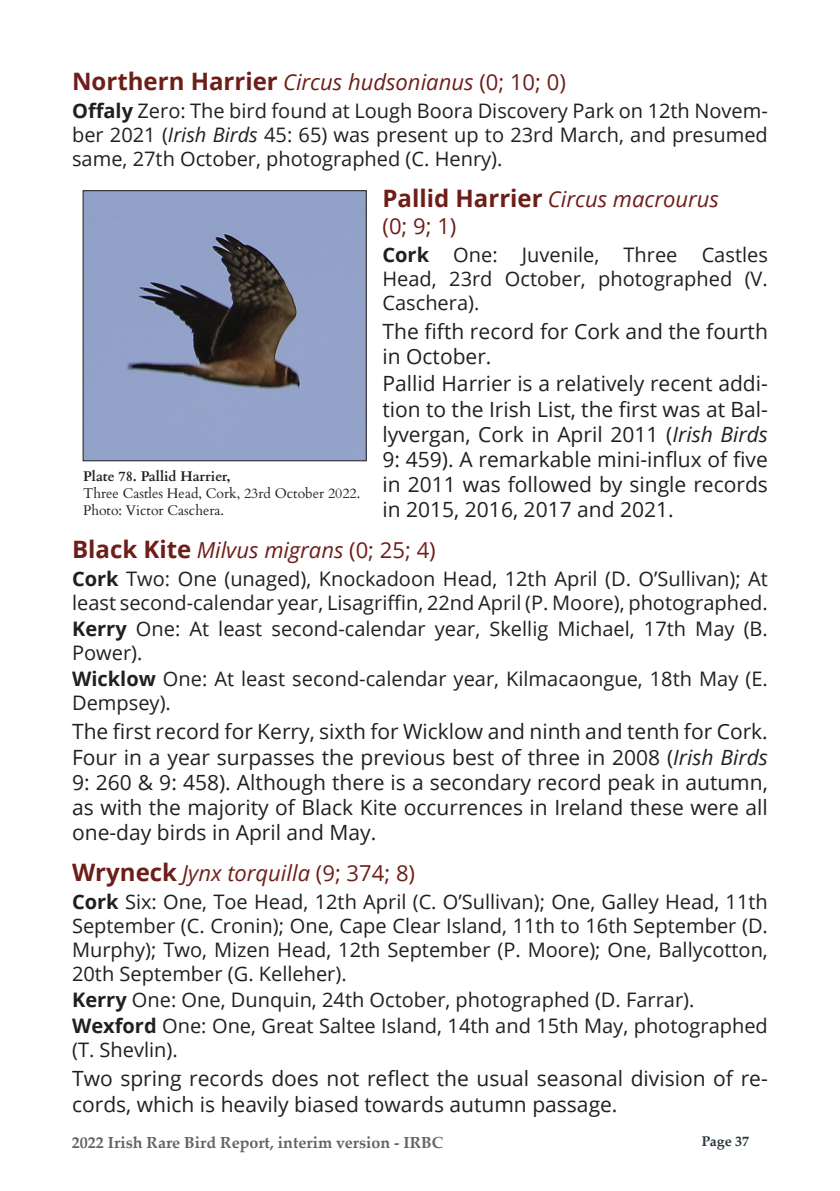
<style>
.page{position:relative;width:840px;height:1191px;background:#fff}
.page>*{position:absolute;margin:0;border:0;box-sizing:border-box;transform-origin:0 0}
.t1{font:italic 22px/26.4px "Open Sans";color:#6e1e18}
.t2{font:21px/25.2px "Open Sans";color:#231f20}
.t3{font:20px/24px "Open Sans";color:#231f20}
.t4{font:700 16px "Palatino Linotype";color:#636366}
.t5{font:14px/16.8px "Cardo";color:#231f20}
.t6{font:700 14px "Cardo";color:#231f20}
.t7{font:700 14px "Palatino Linotype";color:#263738}
.s1{font-weight:700;font-style:normal;font-size:24px}
.s2{font-style:normal}
.s3{font-weight:700}
.s4{font-style:italic}
</style>
<div class="page">
<img style="left:85px;top:192px;width:279px;height:267px">
<div style="left:83px;top:190px;width:283px;height:271px;border:1px solid #231f20"></div>
<p class="t1" style="left:72px;top:69px;width:495px"><span class="s1">Northern Harrier</span> Circus hudsonianus <span class="s2">(0; 10; 0)</span></p>
<p class="t3" style="left:72px;top:99px;width:697px;text-align:justify"><span class="s3">Offaly</span> Zero: The bird found at Lough Boora Discovery Park on 12th Novem&shy;ber 2021 (<span class="s4">Irish Birds</span> 45: 65) was present up to 23rd March, and presumed same, 27th October, photographed (C. Henry).</p>
<p class="t1" style="left:382px;top:185px;width:338px"><span class="s1">Pallid Harrier</span> Circus macrourus <span class="s2">(0; 9; 1)</span></p>
<p class="t3" style="left:382px;top:242px;width:386px;text-align:justify"><span class="s3">Cork</span> One: Juvenile, Three Castles Head, 23rd October, photographed (V.<br>Caschera).</p>
<p class="t2" style="left:382px;top:318px;width:386px">The fifth record for Cork and the fourth in October.</p>
<p class="t2" style="left:382px;top:370px;width:386px;text-align:justify">Pallid Harrier is a relatively recent addi&shy;tion to the Irish List, the first was at Bal&shy;lyvergan, Cork in April 2011 (<span class="s4">Irish Birds </span>9: 459). A remarkable mini-influx of five in 2011 was followed by single records in 2015, 2016, 2017 and 2021.</p>
<p class="t1" style="left:72px;top:536px;width:365px"><span class="s1">Black Kite</span> Milvus migrans <span class="s2">(0; 25; 4)</span></p>
<p class="t3" style="left:72px;top:566px;width:697px"><span class="s3">Cork</span> Two: One (unaged), Knockadoon Head, 12th April (D. O’Sullivan); At least second-calendar year, Lisagriffin, 22nd April (P. Moore), photographed.</p>
<p class="t3" style="left:72px;top:616px;width:697px"><span class="s3">Kerry</span> One: At least second-calendar year, Skellig Michael, 17th May (B.<br>Power).</p>
<p class="t3" style="left:72px;top:666px;width:697px"><span class="s3">Wicklow</span> One: At least second-calendar year, Kilmacaongue, 18th May (E.<br>Dempsey).</p>
<p class="t2" style="left:72px;top:718px;width:697px;text-align:justify">The first record for Kerry, sixth for Wicklow and ninth and tenth for Cork.<br>Four in a year surpasses the previous best of three in 2008 (<span class="s4">Irish Birds </span>9: 260 &amp; 9: 458). Although there is a secondary record peak in autumn, as with the majority of Black Kite occurrences in Ireland these were all one-day birds in April and May.</p>
<p class="t1" style="left:72px;top:859px;width:344px"><span class="s1">Wryneck</span> Jynx torquilla <span class="s2">(9; 374; 8)</span></p>
<p class="t3" style="left:72px;top:889px;width:697px;text-align:justify"><span class="s3">Cork</span> Six: One, Toe Head, 12th April (C. O’Sullivan); One, Galley Head, 11th September (C. Cronin); One, Cape Clear Island, 11th to 16th September (D.<br>Murphy); Two, Mizen Head, 12th September (P. Moore); One, Ballycotton, 20th September (G. Kelleher).</p>
<p class="t3" style="left:72px;top:986px;width:697px;line-height:26px"><span class="s3">Kerry</span> One: One, Dunquin, 24th October, photographed (D. Farrar).<br><span class="s3">Wexford</span> One: One, Great Saltee Island, 14th and 15th May, photographed</p>
<p class="t3" style="left:72px;top:1037px;width:107px">(T. Shevlin).</p>
<p class="t2" style="left:72px;top:1065px;width:697px">Two spring records does not reflect the usual seasonal division of re&shy;cords, which is heavily biased towards autumn passage.</p>
<p class="t6" style="left:83px;top:465px;width:149px">Plate 78. Pallid Harrier,</p>
<p class="t5" style="left:83px;top:484px;width:278px">Three Castles Head, Cork, 23rd October 2022.<br>Photo: Victor Caschera.</p>
<p class="t4" style="left:72px;top:1131px;width:373px">2022 Irish Rare Bird Report, interim version - IRBC</p>
<p class="t7" style="left:701px;top:1131px;width:49px">Page 37</p>
</div>
